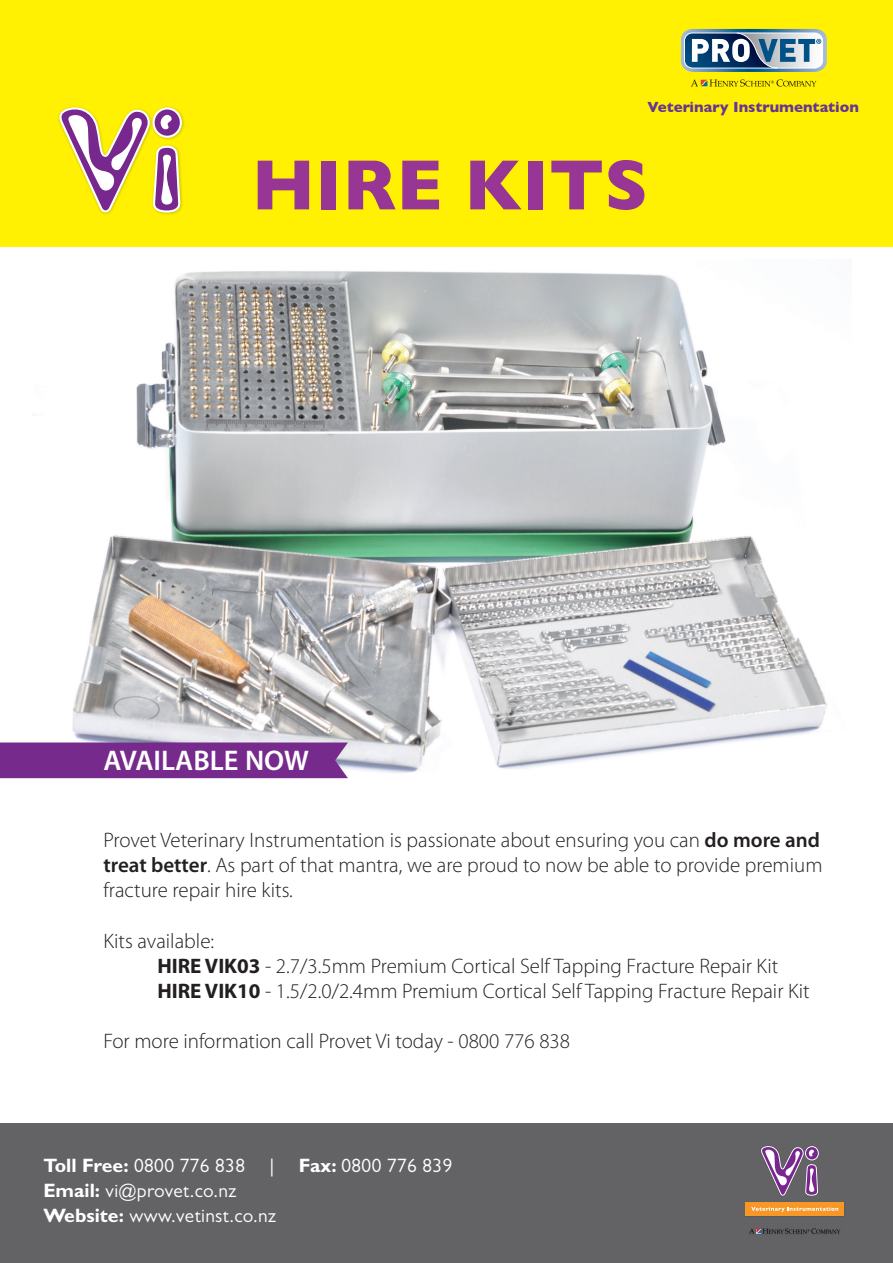
<style>
.page{position:relative;width:893px;height:1263px;background:#fff}
.page>*{position:absolute;margin:0;border:0;box-sizing:border-box;transform-origin:0 0}
.t1{font:700 72px "Gill Sans";color:#973694}
.t2{font:600 28.5px "Myriad Pro";color:#fff}
.t3{font:300 21px/25.2px "Myriad Pro";color:#231f20}
.t4{font:19.35px/24.6px "Gill Sans MT Pro";letter-spacing:.02em;color:#fff}
.t5{font:700 15px "Gill Sans";color:#663595}
.s1{font-weight:600}
.s2{font-weight:700}
</style>
<div class="page">
<img style="left:33px;top:271px;width:795px;height:508px">
<div style="left:0;top:0;width:893px;height:247px;background:#fff101"></div>
<div style="left:57px;top:105px;width:128px;height:111px;background:#231f20;opacity:.25"></div>
<svg style="left:57px;top:107px;width:125px;height:106px"></svg>
<svg style="left:681px;top:29px;width:146px;height:43px;background:#7b98ae"></svg>
<svg style="left:691px;top:79px;width:125px;height:8px"></svg>
<div style="left:0;top:742px;width:348px;height:36px;background:#762a8b"></div>
<div style="left:0;top:1123px;width:893px;height:140px;background:#636366"></div>
<svg style="left:749px;top:1228px;width:91px;height:5px"></svg>
<svg style="left:761px;top:1146px;width:58px;height:50px"></svg>
<div style="left:745px;top:1202px;width:99px;height:14px;background:#f79727"></div>
<svg style="left:751px;top:1207px;width:87px;height:5px"></svg>
<p class="t5" style="left:647px;top:95px;width:213px">Veterinary Instrumentation</p>
<h1 class="t1" style="left:252px;top:128px;width:398px">HIRE KITS</h1>
<h2 class="t2" style="left:103px;top:743px;width:207px">AVAILABLE NOW</h2>
<p class="t3" style="left:103px;top:827px;width:721px">Provet Veterinary Instrumentation is passionate about ensuring you can <span class="s1">do more and treat better</span>. As part of that mantra, we are proud to now be able to provide premium fracture repair hire kits.</p>
<p class="t3" style="left:157px;top:928px;width:654px;text-indent:-54px">Kits available:<br><span class="s2">HIRE VIK03</span> - 2.7/3.5mm Premium Cortical Self Tapping Fracture Repair Kit<br><span class="s2">HIRE VIK10</span> - 1.5/2.0/2.4mm Premium Cortical Self Tapping Fracture Repair Kit</p>
<p class="t3" style="left:103px;top:1028px;width:468px">For more information call Provet Vi today - 0800 776 838</p>
<p class="t4" style="left:43px;top:1153px;width:203px"><span class="s2">Toll Free:</span> 0800 776 838</p>
<p class="t4" style="left:270px;top:1153px;width:6px">|</p>
<p class="t4" style="left:299px;top:1153px;width:155px"><span class="s2">Fax:</span> 0800 776 839</p>
<p class="t4" style="left:43px;top:1178px;width:234px"><span class="s2">Email:</span> vi@provet.co.nz<br><span class="s2">Website:</span> www.vetinst.co.nz</p>
</div>
